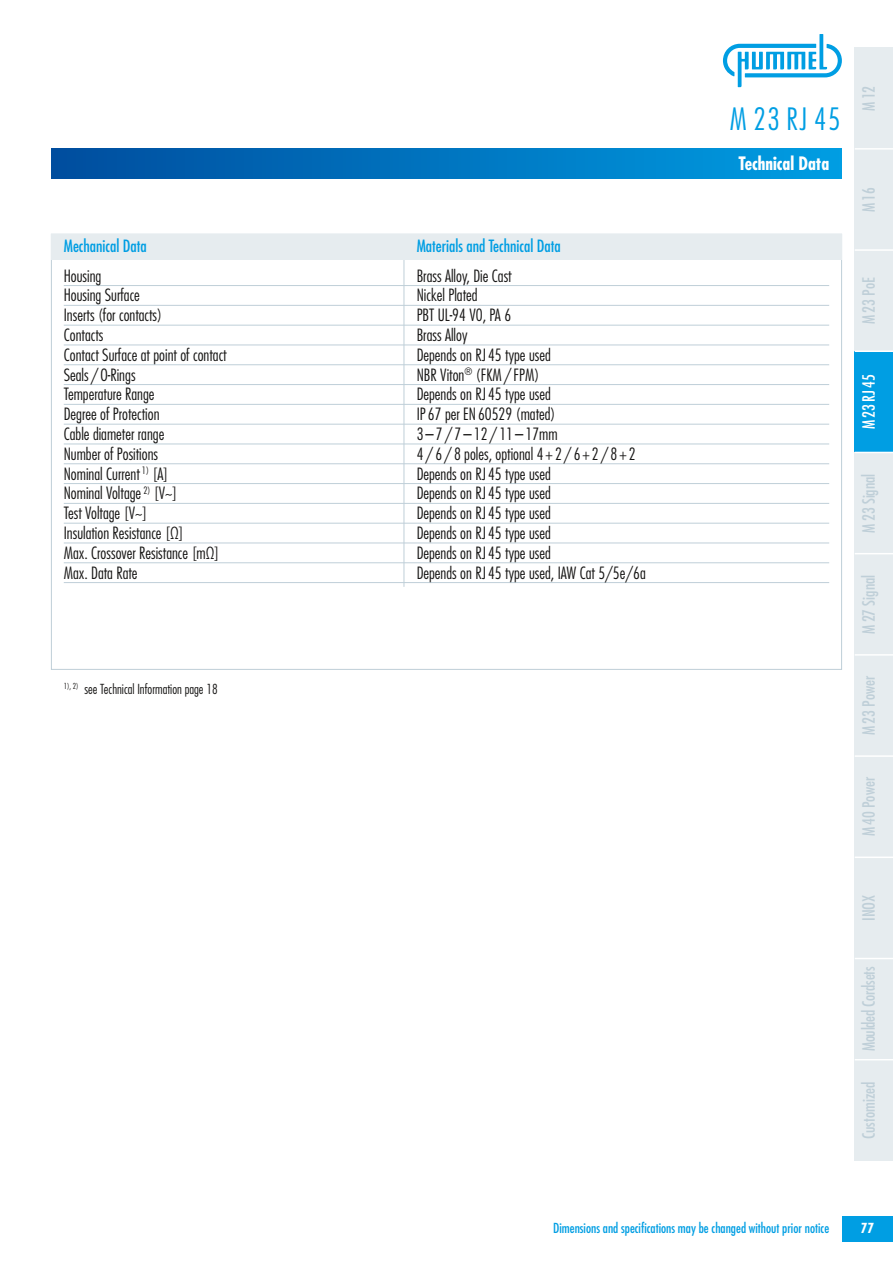
<style>
.page{position:relative;width:893px;height:1263px;background:#fff}
.page>*{position:absolute;margin:0;border:0;box-sizing:border-box;transform-origin:0 0}
.t1{font:300 condensed 30px "Futura Std";color:#009ee3}
.t2{font:700 condensed 18px "Futura Std";color:#fff}
.t3{font:300 condensed 16.5px "Futura Std";color:#171615}
.t4{font:condensed 16.5px "Futura Std";color:#bfcfd8}
.t5{font:condensed 16.5px "Futura Std";color:#009ee3}
.t6{font:condensed 16.5px "Futura Std";color:#fff}
.t7{font:condensed 13.5px "Futura Std";color:#009ee3}
.t8{font:300 condensed 13.5px "Futura Std";color:#171615}
.t9{font:700 condensed 13.5px "Futura Std";color:#fff}
</style>
<div class="page">
<div style="left:51px;top:149px;width:791px;height:30px;background:linear-gradient(to right,#004d9e,#009ee3)"></div>
<div style="left:842px;top:1216px;width:51px;height:26px;background:#009ee3"></div>
<div style="left:855px;top:149px;width:38px;height:101px;background:#e6ecef"></div>
<div style="left:855px;top:48px;width:38px;height:101px;background:#e6ecef"></div>
<div style="left:855px;top:250px;width:38px;height:101px;background:#e6ecef"></div>
<div style="left:855px;top:351px;width:38px;height:101px;background:#009ee3"></div>
<div style="left:855px;top:452px;width:38px;height:102px;background:#e6ecef"></div>
<div style="left:855px;top:554px;width:38px;height:101px;background:#e6ecef"></div>
<div style="left:855px;top:655px;width:38px;height:101px;background:#e6ecef"></div>
<div style="left:855px;top:756px;width:38px;height:101px;background:#e6ecef"></div>
<div style="left:855px;top:857px;width:38px;height:101px;background:#e6ecef"></div>
<div style="left:855px;top:958px;width:38px;height:102px;background:#e6ecef"></div>
<div style="left:855px;top:1060px;width:38px;height:101px;background:#e6ecef"></div>
<hr style="left:404px;top:236px;width:1px;height:351px;background:#bfcfd8">
<div style="left:51px;top:234px;width:791px;height:25px;background:#e6ecef"></div>
<hr style="left:855px;top:249px;width:38px;height:2px;background:#fff">
<hr style="left:855px;top:148px;width:38px;height:2px;background:#fff">
<hr style="left:855px;top:350px;width:38px;height:2px;background:#fff">
<hr style="left:855px;top:452px;width:38px;height:1px;background:#fff">
<hr style="left:855px;top:553px;width:38px;height:1px;background:#fff">
<hr style="left:855px;top:654px;width:38px;height:2px;background:#fff">
<hr style="left:855px;top:755px;width:38px;height:2px;background:#fff">
<hr style="left:855px;top:856px;width:38px;height:2px;background:#fff">
<hr style="left:855px;top:958px;width:38px;height:1px;background:#fff">
<hr style="left:855px;top:1059px;width:38px;height:1px;background:#fff">
<svg style="left:723px;top:34px;width:119px;height:53px"></svg>
<hr style="left:64px;top:285px;width:765px;height:1px;background:#bfcfd8">
<hr style="left:64px;top:305px;width:765px;height:1px;background:#bfcfd8">
<hr style="left:64px;top:325px;width:765px;height:1px;background:#bfcfd8">
<hr style="left:64px;top:345px;width:765px;height:1px;background:#bfcfd8">
<hr style="left:64px;top:364px;width:765px;height:1px;background:#bfcfd8">
<hr style="left:64px;top:384px;width:765px;height:1px;background:#bfcfd8">
<hr style="left:64px;top:404px;width:765px;height:1px;background:#bfcfd8">
<hr style="left:64px;top:424px;width:765px;height:1px;background:#bfcfd8">
<hr style="left:64px;top:444px;width:765px;height:1px;background:#bfcfd8">
<hr style="left:64px;top:463px;width:765px;height:1px;background:#bfcfd8">
<hr style="left:64px;top:483px;width:765px;height:1px;background:#bfcfd8">
<hr style="left:64px;top:503px;width:765px;height:1px;background:#bfcfd8">
<hr style="left:64px;top:523px;width:765px;height:1px;background:#bfcfd8">
<hr style="left:64px;top:543px;width:765px;height:1px;background:#bfcfd8">
<hr style="left:64px;top:562px;width:765px;height:1px;background:#bfcfd8">
<hr style="left:64px;top:582px;width:765px;height:1px;background:#bfcfd8">
<p class="t5" style="left:64px;top:238px;width:84px">Mechanical Data</p>
<p class="t5" style="left:417px;top:238px;width:145px">Materials and Technical Data</p>
<p class="t3" style="left:64px;top:268px;width:39px">Housing</p>
<p class="t3" style="left:417px;top:268px;width:97px">Brass Alloy, Die Cast</p>
<p class="t3" style="left:64px;top:288px;width:78px">Housing surface</p>
<p class="t3" style="left:417px;top:288px;width:62px">nickel Plated</p>
<p class="t3" style="left:64px;top:308px;width:100px">Inserts (for contacts)</p>
<p class="t3" style="left:417px;top:308px;width:96px">PBt UL-94 V0, PA 6</p>
<p class="t3" style="left:64px;top:328px;width:41px">Contacts</p>
<p class="t3" style="left:417px;top:328px;width:52px">Brass Alloy</p>
<p class="t3" style="left:64px;top:347px;width:165px">Contact surface at point of contact</p>
<p class="t3" style="left:417px;top:347px;width:136px">Depends on RJ 45 type used</p>
<p class="t3" style="left:64px;top:367px;width:73px">seals / o-Rings</p>
<p class="t3" style="left:417px;top:367px;width:124px">nBR Viton<sup>®</sup> (FKM / FPM)</p>
<p class="t3" style="left:64px;top:387px;width:92px">temperature Range</p>
<p class="t3" style="left:417px;top:387px;width:136px">Depends on RJ 45 type used</p>
<p class="t3" style="left:64px;top:407px;width:97px">Degree of Protection</p>
<p class="t3" style="left:417px;top:407px;width:140px">IP 67 per en 60529 (mated)</p>
<p class="t3" style="left:64px;top:427px;width:102px">Cable diameter range</p>
<p class="t3" style="left:417px;top:427px;width:142px">3 – 7 / 7 – 12 / 11 – 17mm</p>
<p class="t3" style="left:64px;top:446px;width:96px">number of Positions</p>
<p class="t3" style="left:417px;top:446px;width:221px">4 / 6 / 8 poles, optional 4 + 2 / 6 + 2 / 8 + 2</p>
<p class="t3" style="left:64px;top:466px;width:106px">nominal Current <sup>1)</sup> [A]</p>
<p class="t3" style="left:417px;top:466px;width:136px">Depends on RJ 45 type used</p>
<p class="t3" style="left:64px;top:486px;width:115px">nominal Voltage <sup>2)</sup> [V~]</p>
<p class="t3" style="left:417px;top:486px;width:136px">Depends on RJ 45 type used</p>
<p class="t3" style="left:64px;top:506px;width:85px">test Voltage [V~]</p>
<p class="t3" style="left:417px;top:506px;width:136px">Depends on RJ 45 type used</p>
<p class="t3" style="left:64px;top:526px;width:121px">Insulation Resistance [Ω]</p>
<p class="t3" style="left:417px;top:526px;width:136px">Depends on RJ 45 type used</p>
<p class="t3" style="left:64px;top:545px;width:157px">Max. Crossover Resistance [mΩ]</p>
<p class="t3" style="left:417px;top:545px;width:136px">Depends on RJ 45 type used</p>
<p class="t3" style="left:64px;top:565px;width:75px">Max. Data Rate</p>
<p class="t3" style="left:417px;top:565px;width:231px">Depends on RJ 45 type used, IAW Cat 5/5e/6a</p>
<p class="t8" style="left:64px;top:683px;width:155px"><sup>1),</sup> <sup>2)</sup> see technical Information page 18</p>
<h1 class="t1" style="left:730px;top:106px;width:112px">M 23 RJ 45</h1>
<p class="t2" style="left:739px;top:155px;width:92px">Technical Data</p>
<p class="t4" style="left:861px;top:111px;width:26px;rotate:-90deg">M 12</p>
<p class="t4" style="left:861px;top:212px;width:26px;rotate:-90deg">M 16</p>
<p class="t4" style="left:861px;top:324px;width:48px;rotate:-90deg">M 23 PoE</p>
<p class="t6" style="left:861px;top:429px;width:56px;rotate:-90deg">M 23 RJ 45</p>
<p class="t4" style="left:861px;top:533px;width:61px;rotate:-90deg">M 23 Signal</p>
<p class="t4" style="left:861px;top:634px;width:61px;rotate:-90deg">M 27 Signal</p>
<p class="t4" style="left:861px;top:735px;width:61px;rotate:-90deg">M 23 Power</p>
<p class="t4" style="left:861px;top:836px;width:61px;rotate:-90deg">M 40 Power</p>
<p class="t4" style="left:861px;top:921px;width:28px;rotate:-90deg">INOX</p>
<p class="t4" style="left:861px;top:1051px;width:86px;rotate:-90deg">Moulded Cordsets</p>
<p class="t4" style="left:861px;top:1139px;width:59px;rotate:-90deg">Customized</p>
<p class="t7" style="left:553px;top:1222px;width:278px">Dimensions and specifications may be changed without prior notice</p>
<p class="t9" style="left:861px;top:1222px;width:15px">77</p>
</div>
